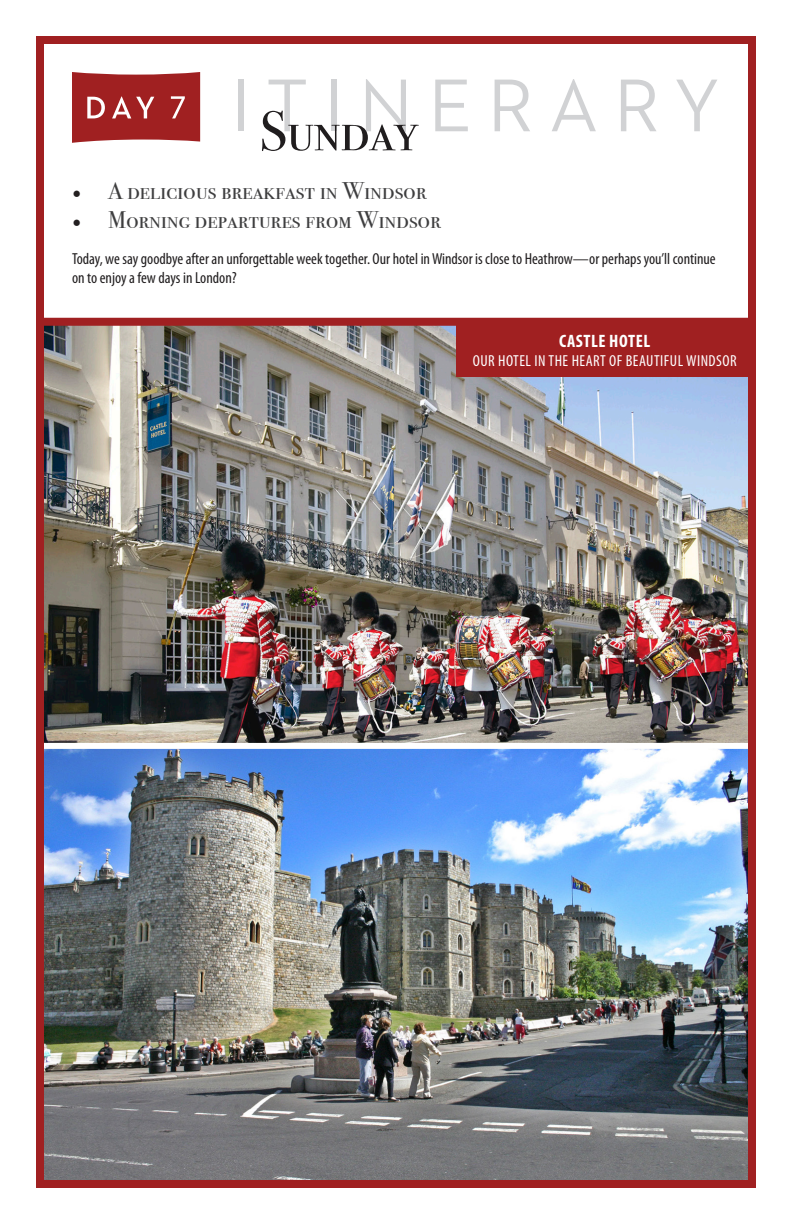
<style>
.page{position:relative;width:792px;height:1224px;background:#fff}
.page>*{position:absolute;margin:0;border:0;box-sizing:border-box;transform-origin:0 0}
.t1{font:76px "Neutraface 2 Text";letter-spacing:.2em;color:#d1d2d4}
.t2{font:56px "Bodoni Svty Two SCITCTT";color:#201d1e}
.t3{font:24px "Bodoni Svty Two SCITCTT";letter-spacing:.01em;color:#3e3e3f}
.t4{font:700 condensed 18px "Myriad Pro";letter-spacing:.03em;color:#fff}
.t5{font:condensed 16px/19.2px "Myriad Pro";color:#201d1e}
.t6{font:condensed 16px "Myriad Pro";letter-spacing:.03em;color:#fff}
.s1{font-family:"Minion Pro";color:#231f20}
</style>
<div class="page">
<svg style="left:72px;top:72px;width:128px;height:71px"></svg>
<img style="left:45px;top:749px;width:702px;height:430px">
<img style="left:45px;top:326px;width:702px;height:417px">
<div style="left:456px;top:323px;width:297px;height:54px;background:#a02021"></div>
<div style="left:36px;top:36px;width:720px;height:1152px;border:8px solid #a02021"></div>
<div style="left:39px;top:318px;width:714px;height:8px;background:#a02021"></div>
<p class="t1" style="left:231px;top:58px;width:491px">ITINERARY</p>
<p class="t2" style="left:259px;top:98px;width:161px">Sunday</p>
<p class="t3" style="left:72px;top:176px;width:356px"><span class="s1">•</span> A delicious breakfast in Windsor</p>
<p class="t3" style="left:72px;top:205px;width:370px"><span class="s1">•</span> Morning departures from Windsor</p>
<p class="t5" style="left:72px;top:248px;width:645px">Today, we say goodbye after an unforgettable week together. Our hotel in Windsor is close to Heathrow—or perhaps you’ll continue on to enjoy a few days in London?</p>
<p class="t4" style="left:559px;top:330px;width:92px">CASTLE HOTEL</p>
<p class="t6" style="left:473px;top:351px;width:265px">OUR HOTEL IN THE HEART OF BEAUTIFUL WINDSOR</p>
</div>
